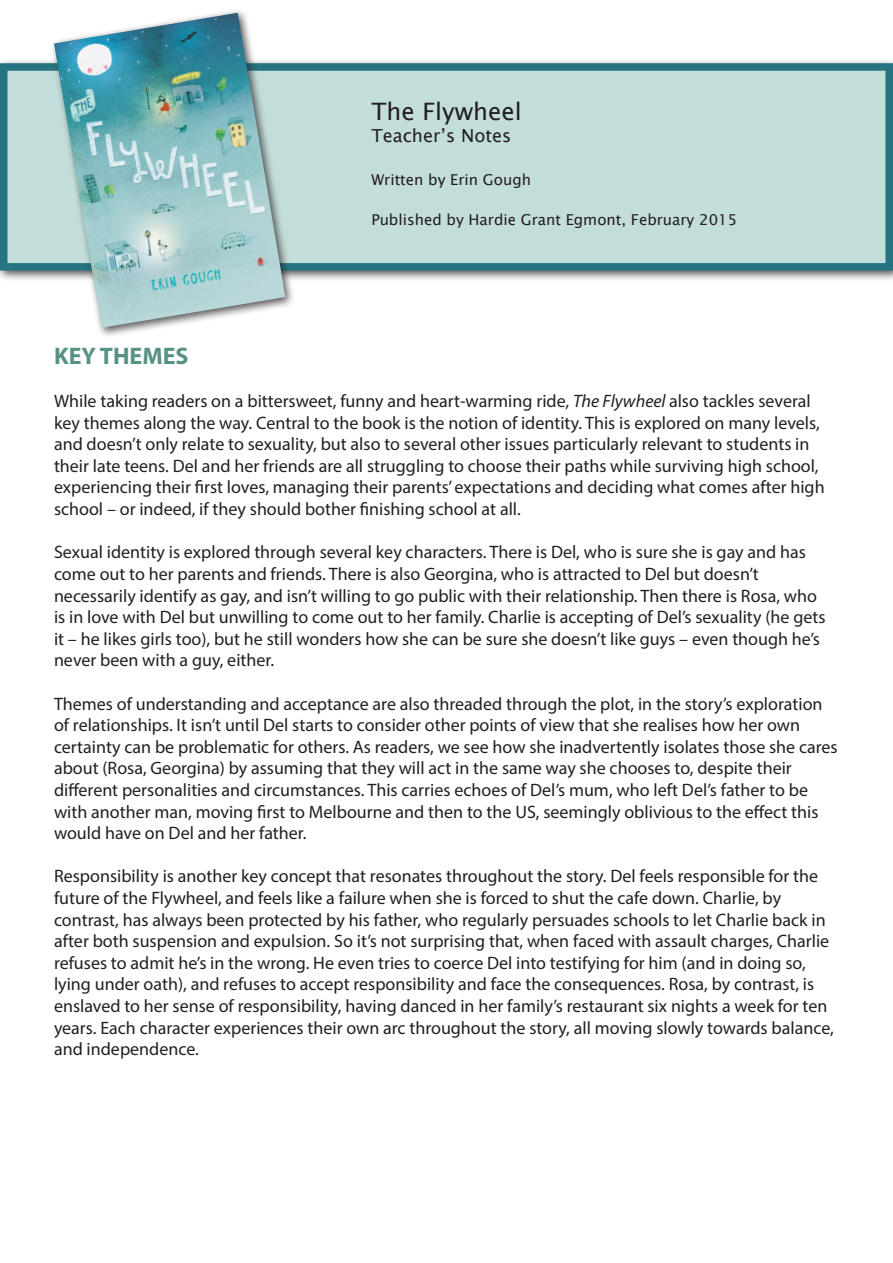
<style>
.page{position:relative;width:893px;height:1263px;background:#fff}
.page>*{position:absolute;margin:0;border:0;box-sizing:border-box;transform-origin:0 0}
.t1{font:24px "Lucida Sans Unicode";color:#231f20}
.t2{font:700 24px "Myriad Pro";color:#569285}
.t3{font:18px/21.6px "Myriad Pro";color:#231f20}
.t4{font:18px "Lucida Sans Unicode";color:#231f20}
.t5{font:15px "Lucida Sans Unicode";color:#231f20}
.s1{font-style:italic}
</style>
<div class="page">
<div style="left:0;top:58px;width:893px;height:224px;background:#231f20;opacity:.75"></div>
<div style="left:4px;top:67px;width:885px;height:200px;background:#c3ddda"></div>
<div style="left:0;top:63px;width:893px;height:208px;border:8px solid #267480"></div>
<div style="left:49px;top:8px;width:247px;height:331px;background:#231f20;opacity:.75"></div>
<img style="left:54px;top:13px;width:231px;height:315px">
<p class="t1" style="left:371px;top:93px;width:152px">The Flywheel</p>
<p class="t4" style="left:371px;top:121px;width:141px">Teacher’s Notes</p>
<p class="t5" style="left:371px;top:168px;width:161px">Written by Erin Gough</p>
<p class="t5" style="left:371px;top:207px;width:367px">Published by Hardie Grant Egmont, February 2015</p>
<p class="t2" style="left:54px;top:340px;width:136px">KEY THEMES</p>
<p class="t3" style="left:54px;top:390px;width:772px">While taking readers on a bittersweet, funny and heart-warming ride, <span class="s1">The Flywheel</span> also tackles several key themes along the way. Central to the book is the notion of identity. This is explored on many levels, and doesn’t only relate to sexuality, but also to several other issues particularly relevant to students in their late teens. Del and her friends are all struggling to choose their paths while surviving high school, experiencing their first loves, managing their parents’ expectations and deciding what comes after high school – or indeed, if they should bother finishing school at all.</p>
<p class="t3" style="left:54px;top:541px;width:753px">Sexual identity is explored through several key characters. There is Del, who is sure she is gay and has come out to her parents and friends. There is also Georgina, who is attracted to Del but doesn’t</p>
<p class="t3" style="left:54px;top:584px;width:773px">necessarily identify as gay, and isn’t willing to go public with their relationship. Then there is Rosa, who is in love with Del but unwilling to come out to her family. Charlie is accepting of Del’s sexuality (he gets it – he likes girls too), but he still wonders how she can be sure she doesn’t like guys – even though he’s never been with a guy, either.</p>
<p class="t3" style="left:54px;top:692px;width:785px">Themes of understanding and acceptance are also threaded through the plot, in the story’s exploration of relationships. It isn’t until Del starts to consider other points of view that she realises how her own certainty can be problematic for others. As readers, we see how she inadvertently isolates those she cares about (Rosa, Georgina) by assuming that they will act in the same way she chooses to, despite their</p>
<p class="t3" style="left:54px;top:779px;width:766px">different personalities and circumstances. This carries echoes of Del’s mum, who left Del’s father to be with another man, moving first to Melbourne and then to the US, seemingly oblivious to the effect this would have on Del and her father.</p>
<p class="t3" style="left:54px;top:865px;width:766px">Responsibility is another key concept that resonates throughout the story. Del feels responsible for the future of the Flywheel, and feels like a failure when she is forced to shut the cafe down. Charlie, by</p>
<p class="t3" style="left:54px;top:908px;width:781px">contrast, has always been protected by his father, who regularly persuades schools to let Charlie back in after both suspension and expulsion. So it’s not surprising that, when faced with assault charges, Charlie refuses to admit he’s in the wrong. He even tries to coerce Del into testifying for him (and in doing so, lying under oath), and refuses to accept responsibility and face the consequences. Rosa, by contrast, is enslaved to her sense of responsibility, having danced in her family’s restaurant six nights a week for ten years. Each character experiences their own arc throughout the story, all moving slowly towards balance, and independence.</p>
</div>
